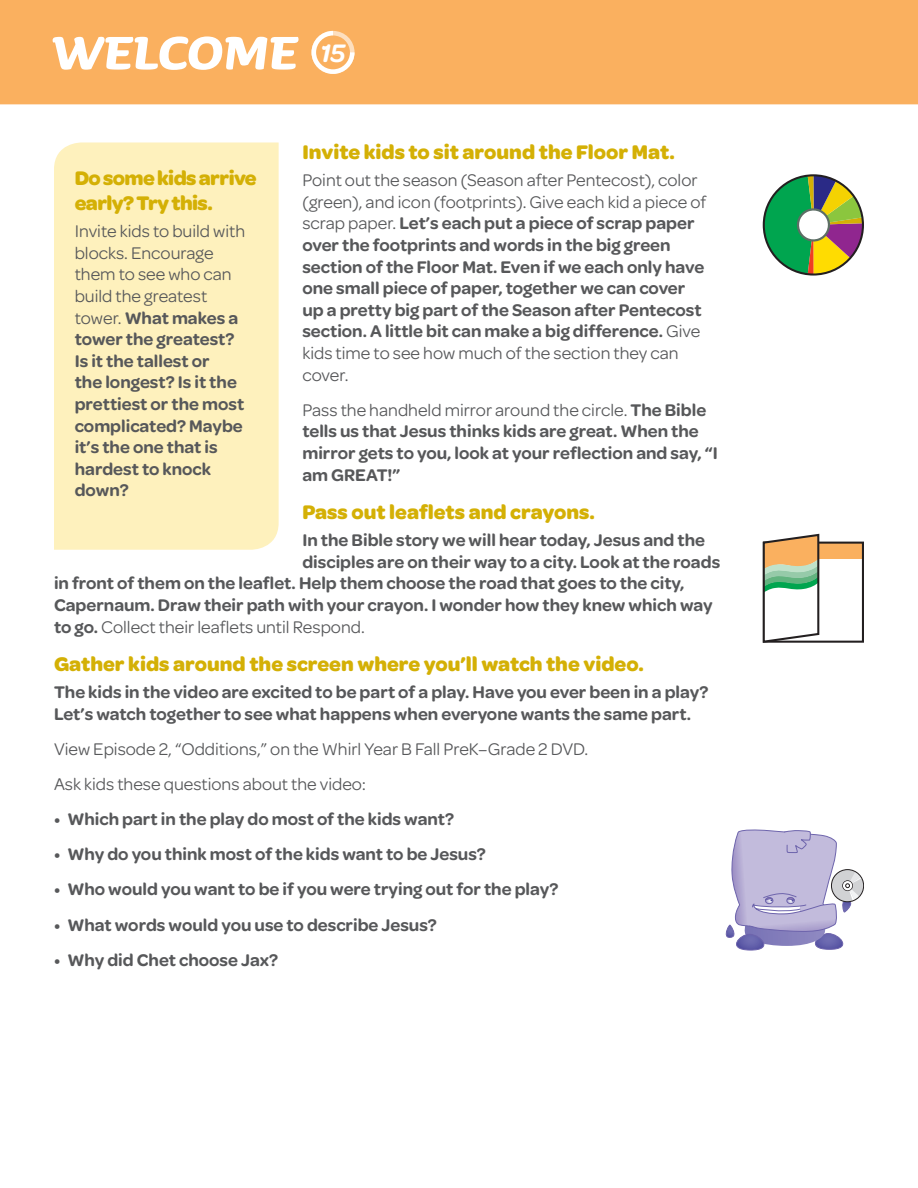
<style>
.page{position:relative;width:918px;height:1188px;background:#fff}
.page>*{position:absolute;margin:0;border:0;box-sizing:border-box;transform-origin:0 0}
.t1{font:italic 700 60px "Sauna";letter-spacing:.015em;color:#fff}
.t2{font:italic 600 27px "Omnes";color:#fff}
.t3{font:700 21px "Omnes";color:#d4b005}
.t4{font:700 21px/25.2px "Omnes";letter-spacing:-.03em;color:#d4b005}
.t5{font:600 18px/21.6px "Omnes";color:#57585a}
.t6{font:18px/35.1px "Omnes";color:#57585a}
.s1{font-weight:400}
.s2{font-weight:600}
</style>
<div class="page">
<div style="left:0;top:0;width:918px;height:105px;background:#fab05f"></div>
<svg style="left:312px;top:31px;width:43px;height:43px"></svg>
<div style="left:316px;top:35px;width:34px;height:34px;background:#fab05f;border-radius:50%"></div>
<div style="left:54px;top:142px;width:225px;height:408px;background:#fef1bd"></div>
<svg style="left:762px;top:174px;width:102px;height:99px"></svg>
<div style="left:763px;top:174px;width:101px;height:102px;border:2px solid #231f20;border-radius:50%"></div>
<div style="left:764px;top:543px;width:99px;height:16px;background:#fab05f"></div>
<div style="left:763px;top:542px;width:101px;height:101px;border:2px solid #231f20"></div>
<svg style="left:763px;top:534px;width:58px;height:109px"></svg>
<svg style="left:725px;top:830px;width:139px;height:121px"></svg>
<h1 class="t1" style="left:51px;top:15px;width:248px">WELCOME</h1>
<h2 class="t2" style="left:320px;top:37px;width:27px">15</h2>
<p class="t3" style="left:302px;top:140px;width:374px">Invite kids to sit around the Floor Mat.</p>
<p class="t5" style="left:302px;top:169px;width:406px"><span class="s1">Point out the season (Season after Pentecost), color (green), and icon (footprints). Give each kid a piece of scrap paper.</span> Let’s each put a piece of scrap paper over the footprints and words in the big green section of the Floor Mat. Even if we each only have one small piece of paper, together we can cover up a pretty big part of the Season after Pentecost section. A little bit can make a big difference. <span class="s1">Give kids time to see how much of the section they can cover.</span></p>
<p class="t5" style="left:302px;top:399px;width:417px"><span class="s1">Pass the handheld mirror around the circle.</span> The Bible tells us that Jesus thinks kids are great. When the mirror gets to you, look at your reflection and say, “I am GREAT!”</p>
<p class="t3" style="left:302px;top:500px;width:294px">Pass out leaflets and crayons.</p>
<p class="t5" style="left:302px;top:529px;width:404px">In the Bible story we will hear today, Jesus and the</p>
<p class="t5" style="left:302px;top:551px;width:419px">disciples are on their way to a city. Look at the roads</p>
<p class="t5" style="left:54px;top:573px;width:632px">in front of them on the leaflet. Help them choose the road that goes to the city,</p>
<p class="t5" style="left:54px;top:594px;width:660px">Capernaum. Draw their path with your crayon. I wonder how they knew which way</p>
<p class="t6" style="left:54px;top:609px;width:312px"><span class="s2">to go.</span> Collect their leaflets until Respond.</p>
<p class="t3" style="left:54px;top:652px;width:591px">Gather kids around the screen where you’ll watch the video.</p>
<p class="t5" style="left:54px;top:682px;width:656px">The kids in the video are excited to be part of a play. Have you ever been in a play?<br>Let’s watch together to see what happens when everyone wants the same part.</p>
<p class="t6" style="left:54px;top:732px;width:536px">View Episode 2, “Odditions,” on the Whirl Year B Fall PreK–Grade 2 DVD.<br>Ask kids these questions about the video:</p>
<p class="t5" style="left:54px;top:808px;width:402px">• Which part in the play do most of the kids want?</p>
<p class="t5" style="left:54px;top:844px;width:433px">• Why do you think most of the kids want to be Jesus?</p>
<p class="t5" style="left:54px;top:879px;width:506px">• Who would you want to be if you were trying out for the play?</p>
<p class="t5" style="left:54px;top:914px;width:384px">• What words would you use to describe Jesus?</p>
<p class="t5" style="left:54px;top:949px;width:226px">• Why did Chet choose Jax?</p>
<p class="t4" style="left:75px;top:165px;width:184px">Do some kids arrive early? Try this.</p>
<p class="t5" style="left:75px;top:220px;width:172px"><span class="s1">Invite kids to build with blocks. Encourage them to see who can build the greatest tower.</span> What makes a tower the greatest?<br>Is it the tallest or<br>the longest? Is it the prettiest or the most complicated? Maybe it’s the one that is hardest to knock down?</p>
</div>
